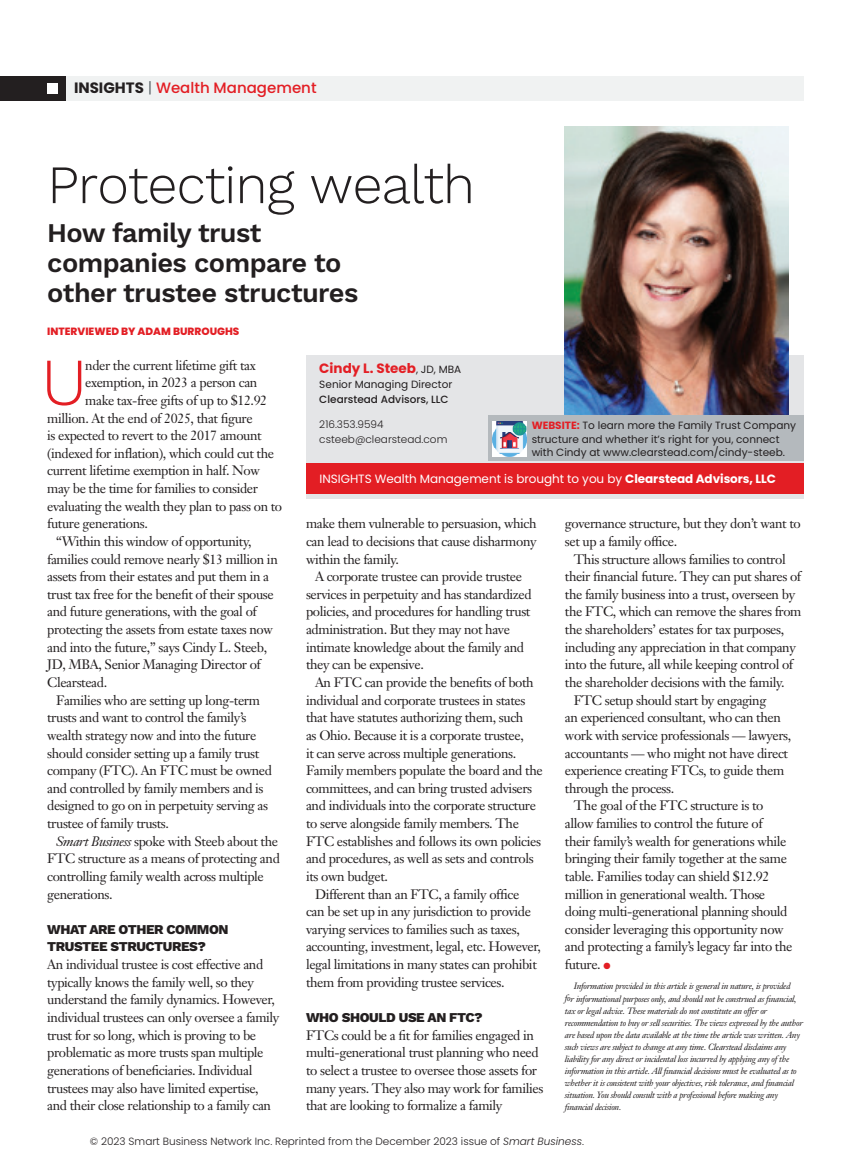
<style>
.page{position:relative;width:851px;height:1175px;background:#fff}
.page>*{position:absolute;margin:0;border:0;box-sizing:border-box;transform-origin:0 0}
.Drop_Cap{font:300 66.9px "Work Sans";color:#e31e24}
.Headline{font:300 54px "Work Sans";letter-spacing:-.02em;color:#231f20}
.Drophead{font:600 27px/30px "Work Sans";letter-spacing:-.02em;color:#231f20}
.Page_Header{font:500 15px "Poppins";color:#e31e24}
.Body{font:13.5px/17.7px "Janson Text";letter-spacing:-.03em;color:#231f20}
.Body_-_Noindent{font:13.5px/17.5px "Janson Text";letter-spacing:-.03em;color:#231f20}
.Drop_Cap-2{font:13.5px "Janson Text";letter-spacing:-.03em;color:#231f20}
.Subheads{font:800 13.5px/17.7px "Work Sans";letter-spacing:-.03em;color:#231f20}
.IN__Name{font:700 13.5px "Poppins";color:#e31e24}
.IN__Presented_Info{font:12px "Poppins";letter-spacing:-.005em;color:#fff}
.IN__Info_Box{font:10.5px/13.5px "Poppins";color:#231f20}
.IN__Contact_Info{font:300 10.5px "Poppins";color:#231f20}
.IN__Byline{font:800 10.5px "Poppins";color:#e31e24}
.IN__Title{font:10.5px "Poppins";color:#231f20}
.IN__Company{font:500 10.5px "Poppins";color:#231f20}
.Body-2{font:italic 9px/12px "Janson Text";letter-spacing:-.03em;color:#231f20;text-align:center}
.s1{font-weight:700;color:#231f20}
.s2{font-weight:300;color:#404a4f}
.s3{font-style:italic}
.s4{font-weight:400;font-size:10.5px;color:#231f20}
.s5{font-weight:700}
.s6{font-weight:700;color:#e31e24}
.s7{color:#e31e24}
</style>
<div class="page">
<div style="left:306px;top:355px;width:497px;height:144px;background:#e4e5e7"></div>
<img style="left:565px;top:127px;width:223px;height:288px">
<div style="left:306px;top:463px;width:497px;height:31px;background:#e31e24"></div>
<div style="left:0;top:76px;width:66px;height:24px;background:#231f20"></div>
<div style="left:47px;top:83px;width:11px;height:10px;background:#fff"></div>
<div style="left:66px;top:76px;width:737px;height:24px;background:#f0f2f2"></div>
<div style="left:488px;top:415px;width:315px;height:46px;background:#b4b9bd"></div>
<img style="left:492px;top:421px;width:34px;height:35px">
<p class="Page_Header" style="left:74px;top:79px;width:244px"><span class="s1">INSIGHTS</span> <span class="s2">|</span> Wealth Management</p>
<p class="Headline" style="left:47px;top:153px;width:429px">Protecting wealth</p>
<p class="Drophead" style="left:47px;top:219px;width:312px">How family trust companies compare to other trustee structures</p>
<p class="IN__Byline" style="left:47px;top:325px;width:194px">INTERVIEWED BY ADAM BURROUGHS</p>
<p class="Drop_Cap" style="left:41px;top:342px;width:48px">U</p>
<p class="Drop_Cap-2" style="left:85px;top:356px;width:172px">nder the current lifetime gift tax</p>
<p class="Drop_Cap-2" style="left:85px;top:374px;width:174px">exemption, in 2023 a person can</p>
<p class="Drop_Cap-2" style="left:85px;top:391px;width:183px">make tax-free gifts of up to $12.92</p>
<p class="Drop_Cap-2" style="left:47px;top:409px;width:207px">million. At the end of 2025, that figure</p>
<p class="Drop_Cap-2" style="left:47px;top:427px;width:216px">is expected to revert to the 2017 amount</p>
<p class="Drop_Cap-2" style="left:47px;top:444px;width:228px">(indexed for inflation), which could cut the</p>
<p class="Drop_Cap-2" style="left:47px;top:462px;width:214px">current lifetime exemption in half. Now</p>
<p class="Drop_Cap-2" style="left:47px;top:480px;width:212px">may be the time for families to consider</p>
<p class="Drop_Cap-2" style="left:47px;top:497px;width:236px">evaluating the wealth they plan to pass on to</p>
<p class="Drop_Cap-2" style="left:47px;top:515px;width:102px">future generations.</p>
<p class="Body" style="left:47px;top:532px;width:232px;text-indent:9px">“Within this window of opportunity, families could remove nearly $13 million in assets from their estates and put them in a trust tax free for the benefit of their spouse and future generations, with the goal of protecting the assets from estate taxes now and into the future,” says Cindy L. Steeb, JD, MBA, Senior Managing Director of Clearstead.</p>
<p class="Body" style="left:47px;top:691px;width:226px;text-indent:9px">Families who are setting up long-term trusts and want to control the family’s wealth strategy now and into the future should consider setting up a family trust company (FTC). An FTC must be owned and controlled by family members and is designed to go on in perpetuity serving as trustee of family trusts.</p>
<p class="Body" style="left:47px;top:832px;width:234px;text-indent:9px"><span class="s3">Smart Business</span> spoke with Steeb about the FTC structure as a means of protecting and controlling family wealth across multiple generations.</p>
<p class="Subheads" style="left:47px;top:921px;width:183px">WHAT ARE OTHER COMMON<br>TRUSTEE STRUCTURES?</p>
<p class="Body_-_Noindent" style="left:47px;top:955px;width:234px">An individual trustee is cost effective and typically knows the family well, so they understand the family dynamics. However, individual trustees can only oversee a family trust for so long, which is proving to be problematic as more trusts span multiple generations of beneficiaries. Individual trustees may also have limited expertise, and their close relationship to a family can</p>
<p class="IN__Name" style="left:319px;top:360px;width:143px">Cindy L. Steeb<span class="s4">, JD, MBA</span></p>
<p class="IN__Title" style="left:319px;top:378px;width:134px">Senior Managing Director</p>
<p class="IN__Company" style="left:319px;top:393px;width:131px">Clearstead Advisors, LLC</p>
<p class="IN__Contact_Info" style="left:319px;top:418px;width:66px">216.353.9594</p>
<p class="IN__Contact_Info" style="left:319px;top:433px;width:130px">csteeb@clearstead.com</p>
<p class="IN__Presented_Info" style="left:319px;top:471px;width:458px">INSIGHTS Wealth Management is brought to you by <span class="s5">Clearstead Advisors, LLC</span></p>
<p class="IN__Info_Box" style="left:531px;top:419px;width:266px"><span class="s6">WEBSITE:</span> To learn more the Family Trust Company structure and whether it’s right for you, connect with Cindy at www.clearstead.com/cindy-steeb.</p>
<p class="Body_-_Noindent" style="left:306px;top:514px;width:232px;text-align:justify">make them vulnerable to persuasion, which can lead to decisions that cause disharmony within the family.</p>
<p class="Body" style="left:306px;top:567px;width:227px;text-indent:9px">A corporate trustee can provide trustee services in perpetuity and has standardized policies, and procedures for handling trust administration. But they may not have intimate knowledge about the family and they can be expensive.</p>
<p class="Body" style="left:306px;top:673px;width:238px;text-indent:9px">An FTC can provide the benefits of both individual and corporate trustees in states that have statutes authorizing them, such<br>as Ohio. Because it is a corporate trustee,<br>it can serve across multiple generations.<br>Family members populate the board and the committees, and can bring trusted advisers and individuals into the corporate structure to serve alongside family members. The FTC establishes and follows its own policies and procedures, as well as sets and controls its own budget.</p>
<p class="Body" style="left:306px;top:885px;width:236px;text-indent:9px">Different than an FTC, a family office can be set up in any jurisdiction to provide varying services to families such as taxes, accounting, investment, legal, etc. However, legal limitations in many states can prohibit them from providing trustee services.</p>
<p class="Subheads" style="left:306px;top:1009px;width:178px">WHO SHOULD USE AN FTC?</p>
<p class="Body_-_Noindent" style="left:306px;top:1026px;width:239px">FTCs could be a fit for families engaged in multi-generational trust planning who need to select a trustee to oversee those assets for many years. They also may work for families that are looking to formalize a family</p>
<p class="Body_-_Noindent" style="left:565px;top:514px;width:237px">governance structure, but they don’t want to set up a family office.</p>
<p class="Body" style="left:565px;top:550px;width:238px;text-indent:9px">This structure allows families to control their financial future. They can put shares of the family business into a trust, overseen by the FTC, which can remove the shares from the shareholders’ estates for tax purposes, including any appreciation in that company into the future, all while keeping control of the shareholder decisions with the family.</p>
<p class="Body" style="left:565px;top:691px;width:228px;text-indent:9px">FTC setup should start by engaging<br>an experienced consultant, who can then work with service professionals — lawyers, accountants — who might not have direct experience creating FTCs, to guide them through the process.</p>
<p class="Body" style="left:565px;top:796px;width:229px;text-indent:9px">The goal of the FTC structure is to allow families to control the future of<br>their family’s wealth for generations while bringing their family together at the same table. Families today can shield $12.92 million in generational wealth. Those doing multi-generational planning should consider leveraging this opportunity now and protecting a family’s legacy far into the future. <span class="s7">●</span></p>
<p class="Body-2" style="left:565px;top:978px;width:233px;line-height:13.5px">Information provided in this article is general in nature, is provided<br>for informational purposes only, and should not be construed as financial,</p>
<p class="Body-2" style="left:565px;top:1005px;width:239px;text-align:left">tax or legal advice. These materials do not constitute an offer or recommendation to buy or sell securities. The views expressed by the author are based upon the data available at the time the article was written. Any such views are subject to change at any time. Clearstead disclaims any liability for any direct or incidental loss incurred by applying any of the information in this article. All financial decisions must be evaluated as to whether it is consistent with your objectives, risk tolerance, and financial situation. You should consult with a professional before making any financial decision.</p>
<p class="IN__Contact_Info" style="left:90px;top:1135px;width:495px">© 2023 Smart Business Network Inc. Reprinted from the December 2023 issue of <span class="s3">Smart Business</span>.</p>
</div>
